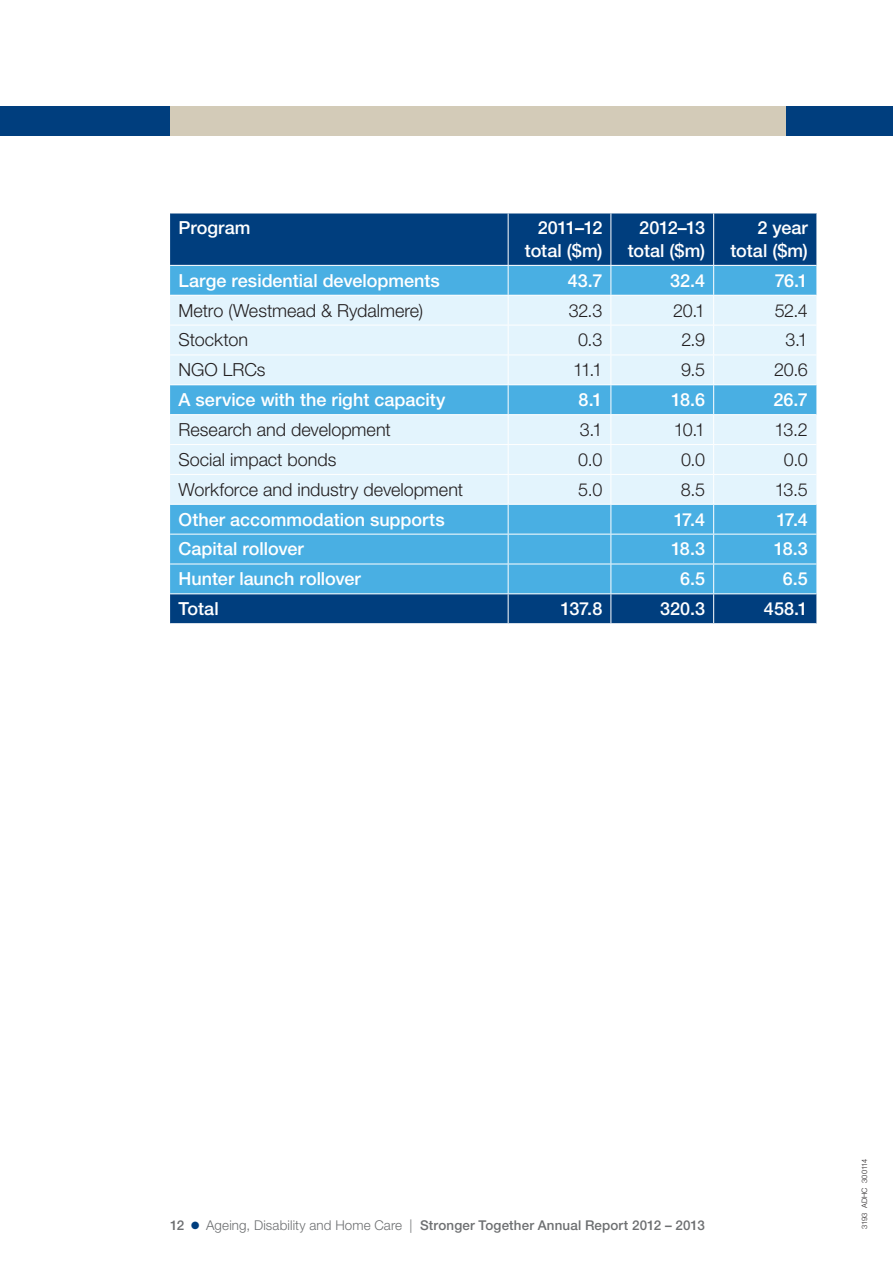
<style>
.page{position:relative;width:893px;height:1263px;background:#fff}
.page>*{position:absolute;margin:0;border:0;box-sizing:border-box;transform-origin:0 0}
.FACS_body_copy{font:500 18px/22.5px "Helvetica Neue LT Std";color:#fff;text-align:right}
.FACS_body_copy-2{font:300 18px "Helvetica Neue LT Std";color:#231f20}
.t1{font:500 13.5px "Helvetica Neue LT Std";letter-spacing:.01em;color:#6d6f71}
.FACS_body_copy-3{font:300 7.5px "Helvetica Neue LT Std";letter-spacing:.005em;color:#231f20}
.s1{color:#003e7e}
.s2{font-weight:300}
</style>
<div class="page">
<div style="left:0;top:106px;width:170px;height:30px;background:#003e7e"></div>
<div style="left:170px;top:106px;width:617px;height:30px;background:#d3cbb8"></div>
<div style="left:787px;top:106px;width:106px;height:30px;background:#003e7e"></div>
<div style="left:170px;top:214px;width:646px;height:409px;background:#003e7e"></div>
<div style="left:170px;top:266px;width:646px;height:327px;background:#49afe3"></div>
<svg style="left:170px;top:296px;width:646px;height:208px;background:#cdeaf9"></svg>
<hr style="left:508px;top:213px;width:1px;height:52px;background:#fff">
<hr style="left:610px;top:213px;width:1px;height:52px;background:#fff">
<hr style="left:713px;top:213px;width:1px;height:52px;background:#fff">
<hr style="left:170px;top:265px;width:338px;height:1px;background:#fff">
<hr style="left:508px;top:265px;width:103px;height:1px;background:#fff">
<hr style="left:611px;top:265px;width:103px;height:1px;background:#fff">
<hr style="left:714px;top:265px;width:102px;height:1px;background:#fff">
<hr style="left:170px;top:295px;width:338px;height:1px;background:#fff">
<hr style="left:508px;top:295px;width:103px;height:1px;background:#fff">
<svg style="left:508px;top:266px;width:1px;height:59px"></svg>
<hr style="left:611px;top:295px;width:103px;height:1px;background:#fff">
<svg style="left:610px;top:266px;width:1px;height:59px"></svg>
<hr style="left:714px;top:295px;width:102px;height:1px;background:#fff">
<svg style="left:713px;top:266px;width:1px;height:59px"></svg>
<hr style="left:170px;top:325px;width:338px;height:1px;background:#fff">
<hr style="left:508px;top:325px;width:103px;height:1px;background:#fff">
<hr style="left:508px;top:325px;width:1px;height:30px;background:#fff">
<hr style="left:611px;top:325px;width:103px;height:1px;background:#fff">
<hr style="left:610px;top:325px;width:1px;height:30px;background:#fff">
<hr style="left:714px;top:325px;width:102px;height:1px;background:#fff">
<hr style="left:713px;top:325px;width:1px;height:30px;background:#fff">
<hr style="left:170px;top:355px;width:338px;height:1px;background:#fff">
<hr style="left:508px;top:355px;width:103px;height:1px;background:#fff">
<hr style="left:611px;top:355px;width:103px;height:1px;background:#fff">
<hr style="left:714px;top:355px;width:102px;height:1px;background:#fff">
<hr style="left:170px;top:384px;width:338px;height:1px;background:#fff">
<hr style="left:508px;top:384px;width:103px;height:1px;background:#fff">
<hr style="left:611px;top:384px;width:103px;height:1px;background:#fff">
<hr style="left:714px;top:384px;width:102px;height:1px;background:#fff">
<hr style="left:170px;top:414px;width:338px;height:1px;background:#fff">
<hr style="left:508px;top:414px;width:103px;height:1px;background:#fff">
<hr style="left:611px;top:414px;width:103px;height:1px;background:#fff">
<hr style="left:714px;top:414px;width:102px;height:1px;background:#fff">
<hr style="left:170px;top:444px;width:338px;height:1px;background:#fff">
<hr style="left:508px;top:444px;width:103px;height:1px;background:#fff">
<hr style="left:611px;top:444px;width:103px;height:1px;background:#fff">
<hr style="left:714px;top:444px;width:102px;height:1px;background:#fff">
<hr style="left:170px;top:474px;width:338px;height:1px;background:#fff">
<hr style="left:508px;top:474px;width:103px;height:1px;background:#fff">
<hr style="left:611px;top:474px;width:103px;height:1px;background:#fff">
<hr style="left:714px;top:474px;width:102px;height:1px;background:#fff">
<hr style="left:170px;top:504px;width:338px;height:1px;background:#fff">
<hr style="left:508px;top:504px;width:103px;height:1px;background:#fff">
<svg style="left:508px;top:356px;width:1px;height:178px"></svg>
<hr style="left:611px;top:504px;width:103px;height:1px;background:#fff">
<svg style="left:610px;top:355px;width:1px;height:179px"></svg>
<hr style="left:714px;top:504px;width:102px;height:1px;background:#fff">
<svg style="left:713px;top:356px;width:1px;height:178px"></svg>
<hr style="left:170px;top:534px;width:338px;height:1px;background:#fff">
<hr style="left:508px;top:534px;width:103px;height:1px;background:#fff">
<hr style="left:508px;top:534px;width:1px;height:30px;background:#fff">
<hr style="left:611px;top:534px;width:103px;height:1px;background:#fff">
<hr style="left:610px;top:534px;width:1px;height:30px;background:#fff">
<hr style="left:714px;top:534px;width:102px;height:1px;background:#fff">
<hr style="left:713px;top:534px;width:1px;height:30px;background:#fff">
<hr style="left:170px;top:564px;width:338px;height:1px;background:#fff">
<hr style="left:508px;top:564px;width:103px;height:1px;background:#fff">
<hr style="left:611px;top:564px;width:103px;height:1px;background:#fff">
<hr style="left:714px;top:564px;width:102px;height:1px;background:#fff">
<hr style="left:170px;top:593px;width:338px;height:1px;background:#fff">
<hr style="left:508px;top:593px;width:103px;height:1px;background:#fff">
<svg style="left:508px;top:564px;width:1px;height:59px"></svg>
<hr style="left:611px;top:593px;width:103px;height:1px;background:#fff">
<svg style="left:610px;top:564px;width:1px;height:59px"></svg>
<hr style="left:714px;top:593px;width:102px;height:1px;background:#fff">
<svg style="left:713px;top:564px;width:1px;height:59px"></svg>
<p class="FACS_body_copy" style="left:179px;top:217px;width:73px">Program</p>
<p class="FACS_body_copy" style="left:525px;top:217px;width:79px">2011–12 total ($m)</p>
<p class="FACS_body_copy" style="left:628px;top:217px;width:79px">2012–13 total ($m)</p>
<p class="FACS_body_copy" style="left:730px;top:217px;width:79px">2 year total ($m)</p>
<p class="FACS_body_copy" style="left:179px;top:269px;width:263px">Large residential developments</p>
<p class="FACS_body_copy" style="left:568px;top:269px;width:36px">43.7</p>
<p class="FACS_body_copy" style="left:670px;top:269px;width:37px">32.4</p>
<p class="FACS_body_copy" style="left:775px;top:269px;width:35px">76.1</p>
<p class="FACS_body_copy-2" style="left:179px;top:299px;width:246px">Metro (Westmead &amp; Rydalmere)</p>
<p class="FACS_body_copy-2" style="left:569px;top:299px;width:35px">32.3</p>
<p class="FACS_body_copy-2" style="left:673px;top:299px;width:34px">20.1</p>
<p class="FACS_body_copy-2" style="left:775px;top:299px;width:35px">52.4</p>
<p class="FACS_body_copy-2" style="left:179px;top:329px;width:71px">Stockton</p>
<p class="FACS_body_copy-2" style="left:578px;top:329px;width:26px">0.3</p>
<p class="FACS_body_copy-2" style="left:681px;top:329px;width:25px">2.9</p>
<p class="FACS_body_copy-2" style="left:785px;top:329px;width:24px">3.1</p>
<p class="FACS_body_copy-2" style="left:179px;top:359px;width:88px">NGO LRCs</p>
<p class="FACS_body_copy-2" style="left:573px;top:359px;width:31px">11.1</p>
<p class="FACS_body_copy-2" style="left:681px;top:359px;width:26px">9.5</p>
<p class="FACS_body_copy-2" style="left:774px;top:359px;width:35px">20.6</p>
<p class="FACS_body_copy" style="left:179px;top:388px;width:268px">A service with the right capacity</p>
<p class="FACS_body_copy" style="left:579px;top:388px;width:25px">8.1</p>
<p class="FACS_body_copy" style="left:671px;top:388px;width:35px">18.6</p>
<p class="FACS_body_copy" style="left:773px;top:388px;width:36px">26.7</p>
<p class="FACS_body_copy-2" style="left:179px;top:419px;width:214px">Research and development</p>
<p class="FACS_body_copy-2" style="left:580px;top:419px;width:24px">3.1</p>
<p class="FACS_body_copy-2" style="left:674px;top:419px;width:33px">10.1</p>
<p class="FACS_body_copy-2" style="left:775px;top:419px;width:35px">13.2</p>
<p class="FACS_body_copy-2" style="left:179px;top:448px;width:159px">Social impact bonds</p>
<p class="FACS_body_copy-2" style="left:578px;top:448px;width:26px">0.0</p>
<p class="FACS_body_copy-2" style="left:681px;top:448px;width:26px">0.0</p>
<p class="FACS_body_copy-2" style="left:784px;top:448px;width:26px">0.0</p>
<p class="FACS_body_copy-2" style="left:179px;top:478px;width:286px">Workforce and industry development</p>
<p class="FACS_body_copy-2" style="left:578px;top:478px;width:26px">5.0</p>
<p class="FACS_body_copy-2" style="left:681px;top:478px;width:26px">8.5</p>
<p class="FACS_body_copy-2" style="left:775px;top:478px;width:35px">13.5</p>
<p class="FACS_body_copy" style="left:179px;top:508px;width:268px">Other accommodation supports</p>
<p class="FACS_body_copy" style="left:674px;top:508px;width:33px">17.4</p>
<p class="FACS_body_copy" style="left:776px;top:508px;width:33px">17.4</p>
<p class="FACS_body_copy" style="left:179px;top:538px;width:127px">Capital rollover</p>
<p class="FACS_body_copy" style="left:671px;top:538px;width:36px">18.3</p>
<p class="FACS_body_copy" style="left:774px;top:538px;width:36px">18.3</p>
<p class="FACS_body_copy" style="left:179px;top:567px;width:184px">Hunter launch rollover</p>
<p class="FACS_body_copy" style="left:680px;top:567px;width:27px">6.5</p>
<p class="FACS_body_copy" style="left:783px;top:567px;width:27px">6.5</p>
<p class="FACS_body_copy" style="left:179px;top:597px;width:42px">Total</p>
<p class="FACS_body_copy" style="left:561px;top:597px;width:43px">137.8</p>
<p class="FACS_body_copy" style="left:660px;top:597px;width:46px">320.3</p>
<p class="FACS_body_copy" style="left:764px;top:597px;width:45px">458.1</p>
<p class="t1" style="left:170px;top:1217px;width:536px">12 <span class="s1">●</span> <span class="s2">Ageing, Disability and Home Care |</span> Stronger Together Annual Report 2012 – 2013</p>
<p class="FACS_body_copy-3" style="left:860px;top:1229px;width:72px;rotate:-90deg">3193 ADHC 300114</p>
</div>
